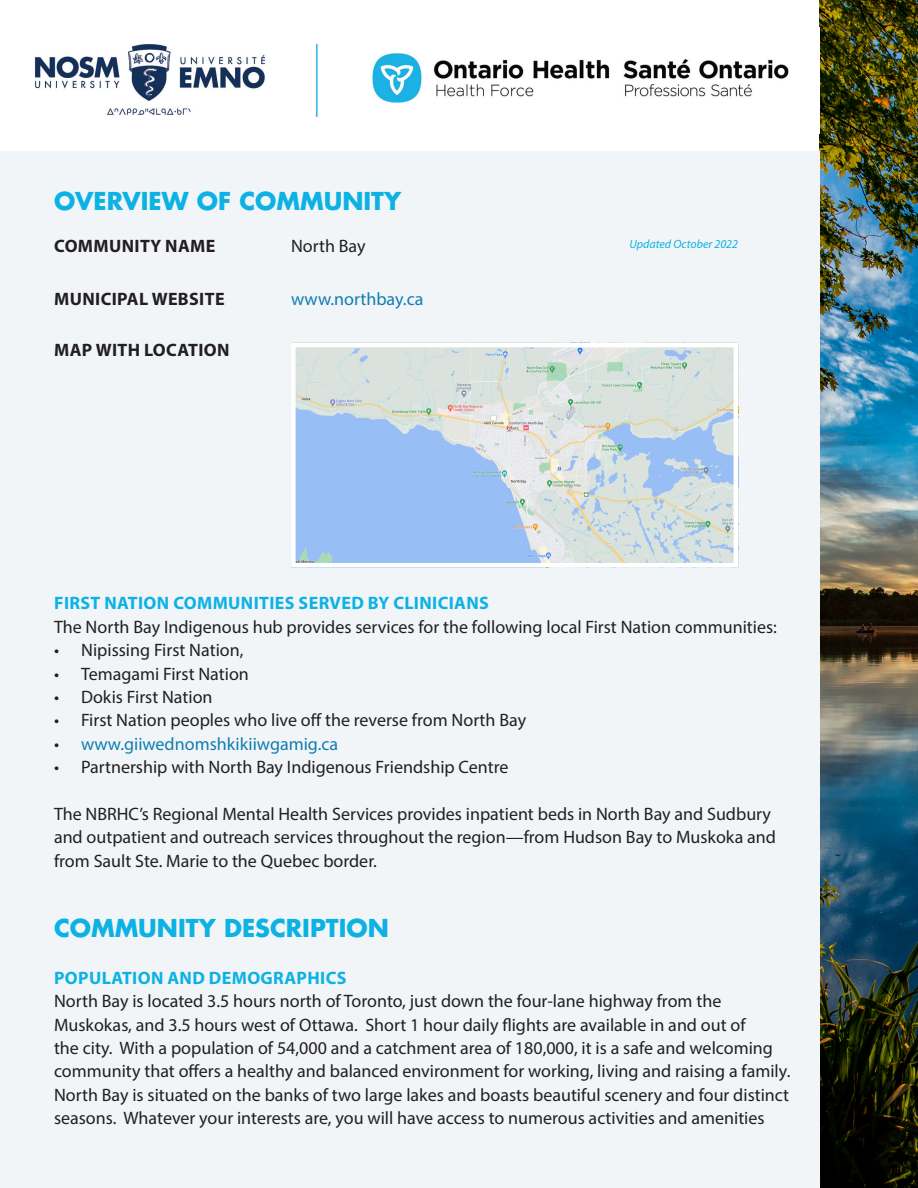
<style>
.page{position:relative;width:918px;height:1188px;background:#fff}
.page>*{position:absolute;margin:0;border:0;box-sizing:border-box;transform-origin:0 0}
.Heading{font:700 24px "Futura Std";color:#0cb2e4}
.Text{font:18px/23.4px "Myriad Pro";color:#231f20}
.Subhead{font:700 18px "Myriad Pro";letter-spacing:.02em;color:#0cb2e4}
.Text-2{font:18px "Myriad Pro";color:#107eb1}
.Topic{font:700 18px "Myriad Pro";letter-spacing:.02em;color:#231f20}
.Small_Print{font:italic 12px "Myriad Pro";color:#0cb2e4}
.s1{color:#231f20}
</style>
<div class="page">
<img style="left:820px;top:0;width:98px;height:1188px">
<img style="left:35px;top:43px;width:754px;height:74px">
<div style="left:0;top:151px;width:820px;height:1037px;background:#f2f5f7"></div>
<img style="left:296px;top:348px;width:437px;height:214px">
<div style="left:291px;top:343px;width:447px;height:224px;border:4px solid #fff"></div>
<p class="Heading" style="left:54px;top:185px;width:349px">OVERVIEW OF COMMUNITY</p>
<p class="Topic" style="left:54px;top:234px;width:163px">COMMUNITY NAME</p>
<p class="Text" style="left:291px;top:234px;width:76px">North Bay</p>
<p class="Topic" style="left:54px;top:287px;width:172px">MUNICIPAL WEBSITE</p>
<p class="Text-2" style="left:291px;top:288px;width:134px">www.northbay.ca</p>
<p class="Topic" style="left:54px;top:339px;width:177px">MAP WITH LOCATION</p>
<p class="Small_Print" style="left:629px;top:236px;width:110px">Updated October 2022</p>
<p class="Subhead" style="left:54px;top:591px;width:436px">FIRST NATION COMMUNITIES SERVED BY CLINICIANS</p>
<p class="Text" style="left:54px;top:615px;width:725px">The North Bay Indigenous hub provides services for the following local First Nation communities:</p>
<p class="Text" style="left:54px;top:638px;width:191px">• Nipissing First Nation,</p>
<p class="Text" style="left:54px;top:661px;width:196px">• Temagami First Nation</p>
<p class="Text" style="left:54px;top:685px;width:160px">• Dokis First Nation</p>
<p class="Text" style="left:54px;top:708px;width:474px">• First Nation peoples who live off the reverse from North Bay</p>
<p class="Text-2" style="left:54px;top:733px;width:286px"><span class="s1">•</span> www.giiwednomshkikiiwgamig.ca</p>
<p class="Text" style="left:54px;top:755px;width:456px">• Partnership with North Bay Indigenous Friendship Centre</p>
<p class="Text" style="left:54px;top:802px;width:724px">The NBRHC’s Regional Mental Health Services provides inpatient beds in North Bay and Sudbury and outpatient and outreach services throughout the region—from Hudson Bay to Muskoka and from Sault Ste. Marie to the Quebec border.</p>
<p class="Heading" style="left:54px;top:912px;width:336px">COMMUNITY DESCRIPTION</p>
<p class="Subhead" style="left:54px;top:966px;width:294px">POPULATION AND DEMOGRAPHICS</p>
<p class="Text" style="left:54px;top:989px;width:738px">North Bay is located 3.5 hours north of Toronto, just down the four-lane highway from the Muskokas, and 3.5 hours west of Ottawa. Short 1 hour daily flights are available in and out of<br>the city. With a population of 54,000 and a catchment area of 180,000, it is a safe and welcoming community that offers a healthy and balanced environment for working, living and raising a family.<br>North Bay is situated on the banks of two large lakes and boasts beautiful scenery and four distinct seasons. Whatever your interests are, you will have access to numerous activities and amenities</p>
</div>
